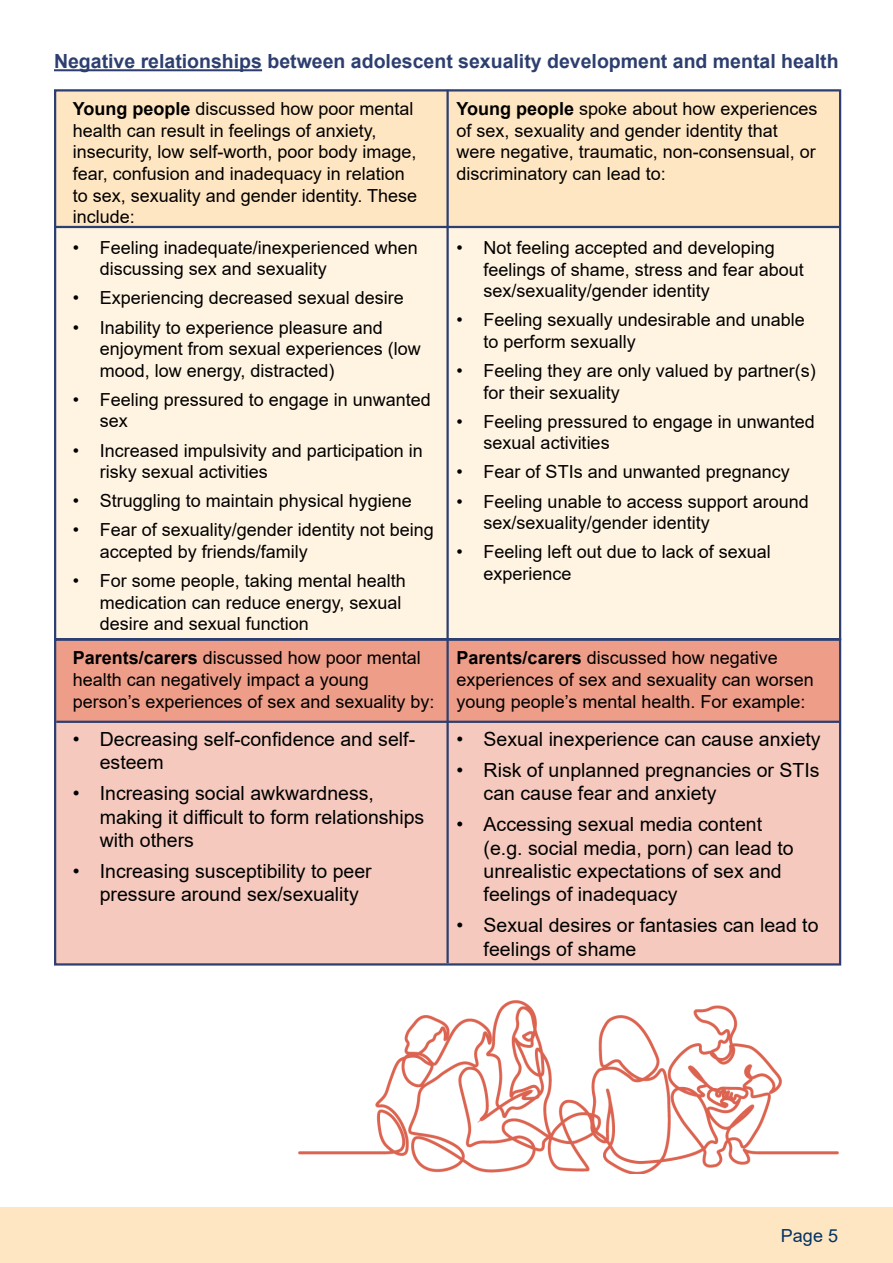
<style>
.page{position:relative;width:893px;height:1263px;background:#fff}
.page>*{position:absolute;margin:0;border:0;box-sizing:border-box;transform-origin:0 0}
.t1{font:19.5px/23.4px "Arial";color:#000}
.t2{font:700 19.5px "Arial";color:#2d3f70}
.Main_paragraph{font:18px/21.6px "Arial";color:#000}
.t3{font:18px "Arial";color:#036}
.s1{font-weight:700}
</style>
<div class="page">
<div style="left:0;top:1207px;width:893px;height:56px;background:#ffe6c2"></div>
<div style="left:54px;top:640px;width:785px;height:82px;background:#ed9d88"></div>
<div style="left:54px;top:722px;width:785px;height:242px;background:#f5c9bd"></div>
<div style="left:54px;top:227px;width:785px;height:413px;background:#fff3e1"></div>
<div style="left:54px;top:89px;width:785px;height:139px;background:#ffe6c2"></div>
<hr style="left:54px;top:69px;width:208px;height:2px;background:#2d3f70">
<div style="left:54px;top:638px;width:787px;height:327px;border:2px solid #2d3f70"></div>
<hr style="left:446px;top:90px;width:3px;height:873px;background:#2d3f70">
<img style="left:298px;top:1001px;width:540px;height:172px">
<hr style="left:54px;top:226px;width:785px;height:2px;background:#2d3f70">
<hr style="left:56px;top:721px;width:783px;height:2px;background:#2d3f70">
<h3 class="t2" style="left:54px;top:48px;width:786px">Negative relationships between adolescent sexuality development and mental health</h3>
<p class="Main_paragraph" style="left:73px;top:98px;width:346px"><span class="s1">Young people</span> discussed how poor mental health can result in feelings of anxiety, insecurity, low self-worth, poor body image, fear, confusion and inadequacy in relation to sex, sexuality and gender identity. These include:</p>
<p class="Main_paragraph" style="left:100px;top:236px;width:320px;text-indent:-27px">• Feeling inadequate/inexperienced when discussing sex and sexuality</p>
<p class="Main_paragraph" style="left:73px;top:287px;width:333px">• Experiencing decreased sexual desire</p>
<p class="Main_paragraph" style="left:100px;top:316px;width:323px;text-indent:-27px">• Inability to experience pleasure and enjoyment from sexual experiences (low mood, low energy, distracted)</p>
<p class="Main_paragraph" style="left:100px;top:389px;width:333px;text-indent:-27px">• Feeling pressured to engage in unwanted sex</p>
<p class="Main_paragraph" style="left:100px;top:439px;width:325px;text-indent:-27px">• Increased impulsivity and participation in risky sexual activities</p>
<p class="Main_paragraph" style="left:73px;top:490px;width:341px">• Struggling to maintain physical hygiene</p>
<p class="Main_paragraph" style="left:100px;top:519px;width:336px;text-indent:-27px">• Fear of sexuality/gender identity not being accepted by friends/family</p>
<p class="Main_paragraph" style="left:100px;top:570px;width:308px;text-indent:-27px">• For some people, taking mental health medication can reduce energy, sexual desire and sexual function</p>
<p class="Main_paragraph" style="left:457px;top:98px;width:362px"><span class="s1">Young people</span> spoke about how experiences of sex, sexuality and gender identity that were negative, traumatic, non-consensual, or discriminatory can lead to:</p>
<p class="Main_paragraph" style="left:484px;top:237px;width:322px;text-indent:-27px">• Not feeling accepted and developing feelings of shame, stress and fear about sex/sexuality/gender identity</p>
<p class="Main_paragraph" style="left:484px;top:309px;width:323px;text-indent:-27px">• Feeling sexually undesirable and unable to perform sexually</p>
<p class="Main_paragraph" style="left:484px;top:360px;width:334px;text-indent:-27px">• Feeling they are only valued by partner(s) for their sexuality</p>
<p class="Main_paragraph" style="left:484px;top:410px;width:333px;text-indent:-27px">• Feeling pressured to engage in unwanted sexual activities</p>
<p class="Main_paragraph" style="left:457px;top:461px;width:335px">• Fear of STIs and unwanted pregnancy</p>
<p class="Main_paragraph" style="left:484px;top:490px;width:327px;text-indent:-27px">• Feeling unable to access support around sex/sexuality/gender identity</p>
<p class="Main_paragraph" style="left:484px;top:541px;width:289px;text-indent:-27px">• Feeling left out due to lack of sexual experience</p>
<p class="Main_paragraph" style="left:73px;top:647px;width:363px"><span class="s1">Parents/carers</span> discussed how poor mental health can negatively impact a young person’s experiences of sex and sexuality by:</p>
<p class="t1" style="left:100px;top:727px;width:317px;text-indent:-27px">• Decreasing self-confidence and self&shy;esteem</p>
<p class="t1" style="left:100px;top:782px;width:326px;text-indent:-27px">• Increasing social awkwardness, making it difficult to form relationships with others</p>
<p class="t1" style="left:100px;top:859px;width:274px;text-indent:-27px">• Increasing susceptibility to peer pressure around sex/sexuality</p>
<p class="Main_paragraph" style="left:457px;top:647px;width:359px"><span class="s1">Parents/carers</span> discussed how negative experiences of sex and sexuality can worsen young people’s mental health. For example:</p>
<p class="t1" style="left:457px;top:727px;width:366px">• Sexual inexperience can cause anxiety</p>
<p class="t1" style="left:484px;top:758px;width:337px;text-indent:-27px">• Risk of unplanned pregnancies or STIs can cause fear and anxiety</p>
<p class="t1" style="left:484px;top:812px;width:311px;text-indent:-27px">• Accessing sexual media content (e.g. social media, porn) can lead to unrealistic expectations of sex and feelings of inadequacy</p>
<p class="t1" style="left:484px;top:914px;width:336px;text-indent:-27px">• Sexual desires or fantasies can lead to feelings of shame</p>
<p class="t3" style="left:781px;top:1223px;width:59px">Page 5</p>
</div>
